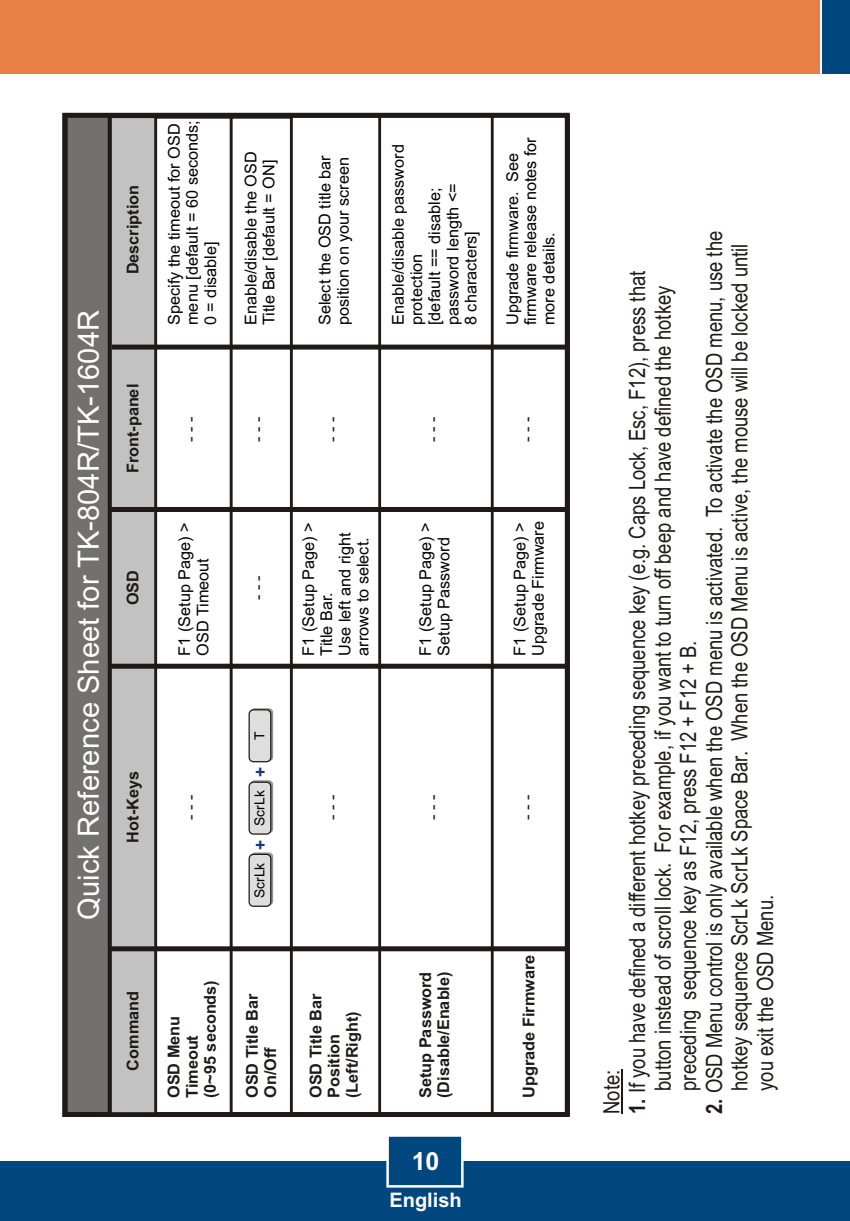
<style>
.page{position:relative;width:850px;height:1221px;background:#fff}
.page>*{position:absolute;margin:0;border:0;box-sizing:border-box;transform-origin:0 0}
.t1{font:29.25px "Arial";color:#fff}
.t2{font:700 25px "Arial";color:#fff}
.t3{font:22.5px/25.5px "Arial Narrow";color:#1f1a17}
.t4{font:700 20px "Arial";color:#fff}
.t5{font:700 17.25px "Arial";color:#173885}
.t6{font:16.25px/18.2px "Arial";color:#000}
.t7{font:700 16.25px/18.2px "Arial";color:#1f1a17}
.t8{font:16.25px "Arial";color:#1f1a17}
.t9{font:13.75px "Arial";color:#000}
.s1{font-weight:700}
</style>
<div class="page">
<div style="left:0;top:1161px;width:849px;height:60px;background:#004780"></div>
<div style="left:0;top:0;width:819px;height:74px;background:#e88045"></div>
<div style="left:822px;top:0;width:27px;height:74px;background:#004780"></div>
<svg style="left:386px;top:1136px;width:78px;height:52px"></svg>
<div style="left:64px;top:112px;width:50px;height:999px;background:#737070"></div>
<div style="left:290px;top:115px;width:91px;height:1001px;border:3px solid #1f1a17"></div>
<div style="left:378px;top:115px;width:115px;height:1001px;border:3px solid #1f1a17"></div>
<div style="left:230px;top:116px;width:62px;height:1000px;border:3px solid #1f1a17"></div>
<div style="left:62px;top:113px;width:507px;height:1004px;border:5px solid #1f1a17"></div>
<svg style="left:108px;top:114px;width:50px;height:1002px;background:#b0b0af"></svg>
<div style="left:110px;top:946px;width:457px;height:5px;background:#1f1a17"></div>
<div style="left:111px;top:664px;width:457px;height:5px;background:#1f1a17"></div>
<div style="left:111px;top:507px;width:457px;height:5px;background:#1f1a17"></div>
<div style="left:112px;top:344px;width:457px;height:5px;background:#1f1a17"></div>
<div style="left:155px;top:116px;width:77px;height:1000px;border:3px solid #1f1a17"></div>
<svg style="left:250px;top:708px;width:23px;height:53px"></svg>
<div style="left:248px;top:709px;width:23px;height:53px;background:#dedede;border:1px solid #1f1a17;border-radius:4px"></div>
<svg style="left:250px;top:780px;width:23px;height:53px"></svg>
<div style="left:248px;top:781px;width:23px;height:53px;background:#dedede;border:1px solid #1f1a17;border-radius:4px"></div>
<svg style="left:250px;top:852px;width:23px;height:53px"></svg>
<div style="left:248px;top:854px;width:23px;height:53px;background:#dedede;border:1px solid #1f1a17;border-radius:4px"></div>
<div style="left:491px;top:115px;width:78px;height:1000px;border:3px solid #1f1a17"></div>
<hr style="left:621px;top:1069px;width:1px;height:45px;background:#1f1a17">
<h1 class="t1" style="left:77px;top:919px;width:611px;rotate:-90deg">Quick Reference Sheet for TK-804R/TK-1604R</h1>
<p class="t7" style="left:125px;top:274px;width:91px;rotate:-90deg">Description</p>
<p class="t7" style="left:125px;top:473px;width:91px;rotate:-90deg">Front-panel</p>
<p class="t7" style="left:125px;top:605px;width:37px;rotate:-90deg">OSD</p>
<p class="t6" style="left:166px;top:325px;width:206px;rotate:-90deg">Specify the timeout for OSD menu [default = 60 seconds;<br>0 = disable]</p>
<p class="t6" style="left:243px;top:325px;width:175px;rotate:-90deg">Enable/disable the OSD<br>Title Bar [default = ON]</p>
<p class="t6" style="left:317px;top:325px;width:172px;rotate:-90deg">Select the OSD title bar position on your screen</p>
<p class="t6" style="left:390px;top:325px;width:182px;rotate:-90deg">Enable/disable password protection<br>[default == disable; password length &lt;=<br>8 characters]</p>
<p class="t8" style="left:184px;top:441px;width:27px;rotate:-90deg">---</p>
<p class="t6" style="left:177px;top:656px;width:135px;rotate:-90deg">F1 (Setup Page) &gt;<br>OSD Timeout</p>
<p class="t8" style="left:252px;top:441px;width:27px;rotate:-90deg">---</p>
<p class="t8" style="left:252px;top:600px;width:27px;rotate:-90deg">---</p>
<p class="t8" style="left:326px;top:441px;width:27px;rotate:-90deg">---</p>
<p class="t8" style="left:426px;top:441px;width:27px;rotate:-90deg">---</p>
<p class="t6" style="left:300px;top:656px;width:135px;rotate:-90deg">F1 (Setup Page) &gt;<br>Title Bar.<br>Use left and right arrows to select.</p>
<p class="t6" style="left:418px;top:656px;width:135px;rotate:-90deg">F1 (Setup Page) &gt;<br>Setup Password</p>
<p class="t6" style="left:504px;top:325px;width:190px;rotate:-90deg">Upgrade firmware. See firmware release notes for more details.</p>
<p class="t8" style="left:521px;top:441px;width:27px;rotate:-90deg">---</p>
<p class="t6" style="left:512px;top:656px;width:136px;rotate:-90deg">F1 (Setup Page) &gt;<br>Upgrade Firmware</p>
<p class="t7" style="left:125px;top:842px;width:73px;rotate:-90deg">Hot-Keys</p>
<p class="t8" style="left:184px;top:819px;width:27px;rotate:-90deg">---</p>
<p class="t9" style="left:254px;top:740px;width:10px;rotate:-90deg">T</p>
<p class="t5" style="left:254px;top:777px;width:12px;rotate:-90deg">+</p>
<p class="t9" style="left:254px;top:826px;width:37px;rotate:-90deg">ScrLk</p>
<p class="t5" style="left:254px;top:849px;width:12px;rotate:-90deg">+</p>
<p class="t9" style="left:254px;top:898px;width:37px;rotate:-90deg">ScrLk</p>
<p class="t7" style="left:125px;top:1070px;width:81px;rotate:-90deg">Command</p>
<p class="t7" style="left:166px;top:1098px;width:119px;rotate:-90deg">OSD Menu<br>Timeout<br>(0~95 seconds)</p>
<p class="t7" style="left:244px;top:1098px;width:106px;rotate:-90deg">OSD Title Bar<br>On/Off</p>
<p class="t8" style="left:326px;top:819px;width:27px;rotate:-90deg">---</p>
<p class="t8" style="left:426px;top:819px;width:27px;rotate:-90deg">---</p>
<p class="t7" style="left:308px;top:1098px;width:106px;rotate:-90deg">OSD Title Bar<br>Position (Left/Right)</p>
<p class="t7" style="left:417px;top:1098px;width:128px;rotate:-90deg">Setup Password (Disable/Enable)</p>
<h2 class="t2" style="left:411px;top:1151px;width:29px">10</h2>
<p class="t4" style="left:389px;top:1192px;width:74px">English</p>
<p class="t8" style="left:521px;top:819px;width:27px;rotate:-90deg">---</p>
<p class="t7" style="left:521px;top:1098px;width:145px;rotate:-90deg">Upgrade Firmware</p>
<h3 class="t3" style="left:601px;top:1114px;width:46px;rotate:-90deg">Note:</h3>
<h3 class="t3" style="left:703px;top:1091px;width:861px;text-indent:-23px;rotate:-90deg"><span class="s1">2.</span> OSD Menu control is only available when the OSD menu is activated. To activate the OSD menu, use the hotkey sequence ScrLk ScrLk Space Bar. When the OSD Menu is active, the mouse will be locked until you exit the OSD Menu.</h3>
<p class="t3" style="left:626px;top:1091px;width:821px;text-indent:-23px;rotate:-90deg"><span class="s1">1.</span> If you have defined a different hotkey preceding sequence key (e.g. Caps Lock, Esc, F12), press that button instead of scroll lock. For example, if you want to turn off beep and have defined the hotkey preceding sequence key as F12, press F12 + F12 + B.</p>
</div>
